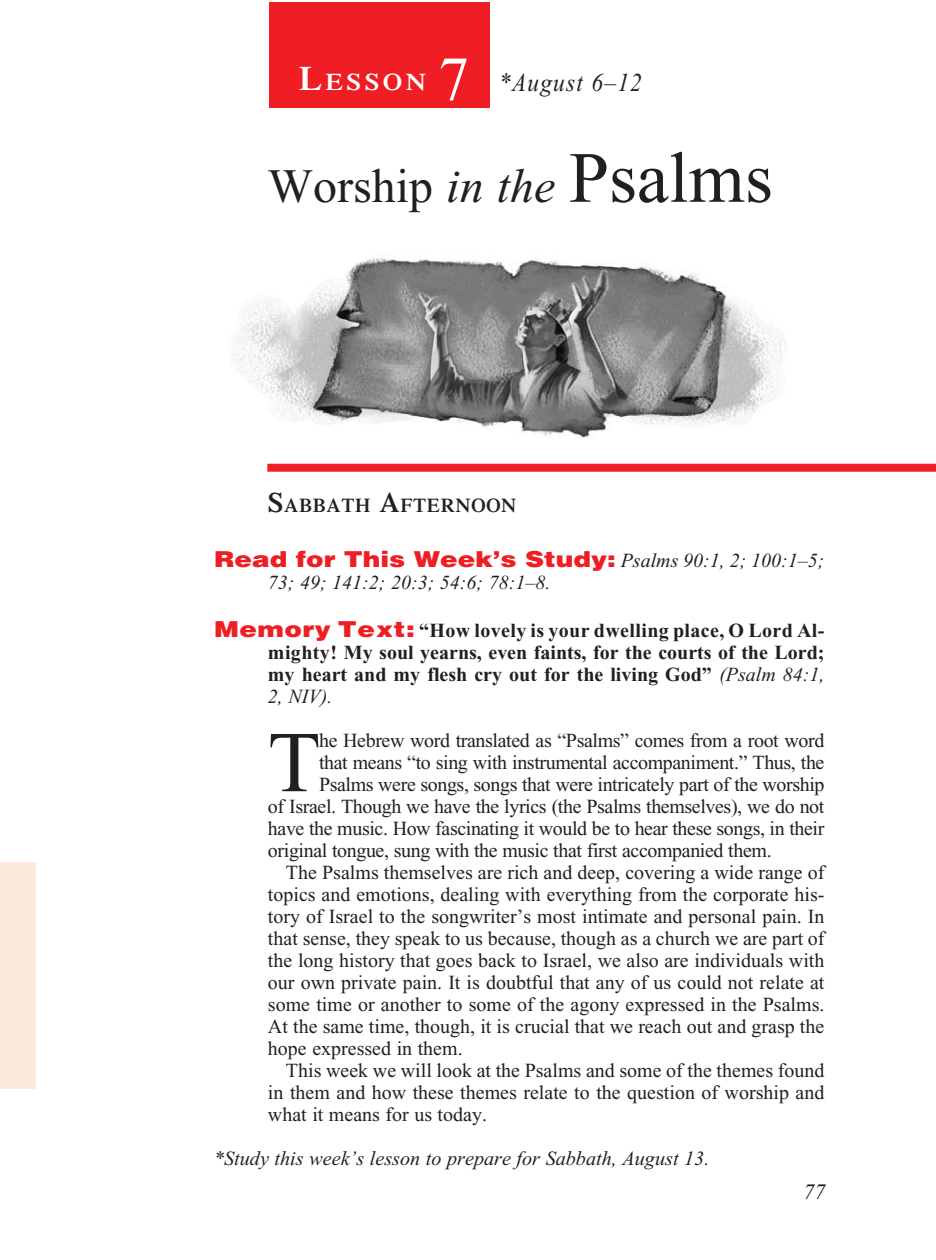
<style>
.page{position:relative;width:936px;height:1260px;background:#fff}
.page>*{position:absolute;margin:0;border:0;box-sizing:border-box;transform-origin:0 0}
._4-Body_Copy{font:86.4px "Times New Roman";color:#231f20}
.t1{font:62px "Times New Roman";color:#fff}
._1-Lesson_Title{font:48px "Times New Roman";color:#231f20}
._00-Month-Day{font:italic 26px "Times New Roman";letter-spacing:.05em;color:#231f20;scale:.9 1}
.t2{font:600 23.8px "Times";letter-spacing:.145em;color:#fff;scale:1.1 1}
._6-question{font:900 22px "Helvetica";color:#ee1e24;scale:1.2 1}
.t3{font:italic 22px "Times New Roman";color:#231f20}
.Study_this_week_s{font:italic 20.2px "Times New Roman";color:#231f20}
._4-Body_Copy-2{font:20px/22px "Times New Roman";letter-spacing:-.02em;color:#231f20;text-align:justify}
._6-question-2{font:700 20px/22px "Times New Roman";color:#231f20;text-align:justify}
._6-question-3{font:italic 20px "Times New Roman";color:#231f20}
._3-Sabbath_Afternoon{font:600 19.6px "Times";letter-spacing:.035em;color:#231f20}
.s1{font-size:34px}
.s2{font-style:italic}
.s3{font-size:72px}
.s4{font-size:28px}
.s5{font-family:"Times New Roman";font-weight:400;font-style:italic;font-size:20px;color:#231f20}
.s6{font-family:"Helvetica";font-weight:900;font-size:22px;color:#ee1e24}
.s7{font-weight:400;font-style:italic}
</style>
<div class="page">
<div style="left:0;top:862px;width:36px;height:227px;background:#fde8dd"></div>
<div style="left:269px;top:2px;width:221px;height:105px;background:#ee1e24"></div>
<img style="left:234px;top:258px;width:549px;height:180px">
<div style="left:267px;top:464px;width:669px;height:8px;background:#ee1e24"></div>
<p class="t2" style="left:299px;top:68px;width:117px"><span class="s1">L</span>ESSON</p>
<p class="t1" style="left:438px;top:45px;width:32px">7</p>
<p class="_00-Month-Day" style="left:499px;top:68px;width:160px">*August 6–12</p>
<p class="_1-Lesson_Title" style="left:268px;top:160px;width:506px">Worship <span class="s2">in the</span> <span class="s3">Psalms</span></p>
<p class="_3-Sabbath_Afternoon" style="left:268px;top:493px;width:250px"><span class="s4">S</span>ABBATH <span class="s4">A</span>FTERNOON</p>
<p class="_6-question" style="left:214px;top:545px;width:510px">Read for This Week’s Study: <span class="s5">Psalms 90:1, 2; 100:1–5;</span></p>
<p class="_6-question-3" style="left:268px;top:572px;width:284px">73; 49; 141:2; 20:3; 54:6; 78:1–8.</p>
<p class="_6-question-2" style="left:268px;top:620px;width:558px;text-indent:-54px"><span class="s6">Memory Text:</span> “How lovely is your dwelling place, O Lord Al&shy;mighty! My soul yearns, even faints, for the courts of the Lord; my heart and my flesh cry out for the living God” <span class="s7">(Psalm 84:1, 2, NIV).</span></p>
<p class="_4-Body_Copy" style="left:268px;top:715px;width:54px">T</p>
<p class="_4-Body_Copy-2" style="left:319px;top:730px;width:507px">he Hebrew word translated as “Psalms” comes from a root word</p>
<p class="_4-Body_Copy-2" style="left:319px;top:752px;width:507px">that means “to sing with instrumental accompaniment.” Thus, the</p>
<p class="_4-Body_Copy-2" style="left:319px;top:774px;width:507px">Psalms were songs, songs that were intricately part of the worship</p>
<p class="_4-Body_Copy-2" style="left:268px;top:796px;width:558px">of Israel. Though we have the lyrics (the Psalms themselves), we do not</p>
<p class="_4-Body_Copy-2" style="left:268px;top:818px;width:558px">have the music. How fascinating it would be to hear these songs, in their</p>
<p class="_4-Body_Copy-2" style="left:268px;top:840px;width:505px">original tongue, sung with the music that first accompanied them.</p>
<p class="_4-Body_Copy-2" style="left:268px;top:862px;width:558px;text-indent:18px">The Psalms themselves are rich and deep, covering a wide range of topics and emotions, dealing with everything from the corporate his&shy;tory of Israel to the songwriter’s most intimate and personal pain. In that sense, they speak to us because, though as a church we are part of the long history that goes back to Israel, we also are individuals with our own private pain. It is doubtful that any of us could not relate at some time or another to some of the agony expressed in the Psalms.<br>At the same time, though, it is crucial that we reach out and grasp the hope expressed in them.</p>
<p class="_4-Body_Copy-2" style="left:268px;top:1060px;width:558px;text-indent:18px">This week we will look at the Psalms and some of the themes found in them and how these themes relate to the question of worship and what it means for us today.</p>
<p class="Study_this_week_s" style="left:214px;top:1148px;width:497px">*Study this week’s lesson to prepare for Sabbath, August 13.</p>
<p class="t3" style="left:803px;top:1180px;width:23px">77</p>
</div>
